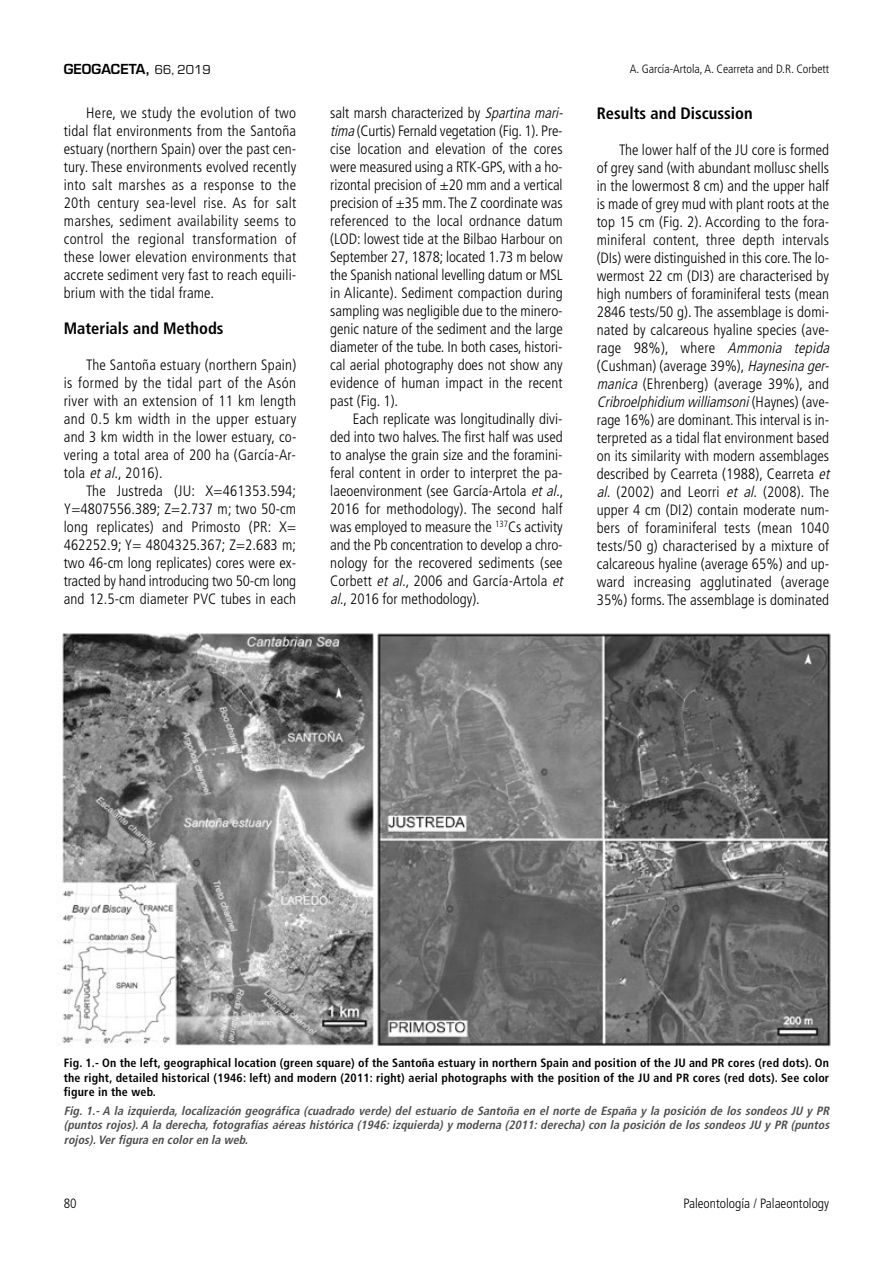
<style>
.page{position:relative;width:893px;height:1263px;background:#fff}
.page>*{position:absolute;margin:0;border:0;box-sizing:border-box;transform-origin:0 0}
.t1{font:700 condensed 16.5px "Frutiger LT Std";color:#000}
.t2{font:300 condensed 15px/18px "Frutiger LT Std";letter-spacing:.005em;color:#000;text-align:justify}
.t3{font:300 condensed 13.5px "Frutiger LT Std";color:#000}
.t4{font:600 13.5px "Eurostile LT Std";color:#000}
.t5{font:italic 700 condensed 12px/14.4px "Frutiger";letter-spacing:.005em;color:#4d4d4d;text-align:justify}
.t6{font:700 condensed 12px/14.4px "Frutiger";letter-spacing:.015em;color:#000;text-align:justify}
.t7{font:300 condensed 12px "Frutiger LT Std";color:#000}
.s1{font-family:"Eurostile";font-weight:400}
.s2{font-style:italic}
</style>
<div class="page">
<img style="left:62px;top:633px;width:769px;height:413px">
<p class="t4" style="left:64px;top:64px;width:148px">GEOGACETA, <span class="s1">66, 2019</span></p>
<p class="t7" style="left:630px;top:64px;width:201px">A. García-Artola, A. Cearreta and D.R. Corbett</p>
<p class="t2" style="left:64px;top:105px;width:234px;text-indent:22px">Here, we study the evolution of two tidal flat environments from the Santoña estuary (northern Spain) over the past cen&shy;tury. These environments evolved recently into salt marshes as a response to the 20th century sea-level rise. As for salt marshes, sediment availability seems to control the regional transformation of these lower elevation environments that accrete sediment very fast to reach equili&shy;brium with the tidal frame.</p>
<p class="t1" style="left:64px;top:321px;width:161px">Materials and Methods</p>
<p class="t2" style="left:64px;top:357px;width:234px;text-indent:22px">The Santoña estuary (northern Spain) is formed by the tidal part of the Asón river with an extension of 11 km length and 0.5 km width in the upper estuary and 3 km width in the lower estuary, co&shy;vering a total area of 200 ha (García-Ar&shy;tola <span class="s2">et al</span>., 2016).</p>
<p class="t2" style="left:64px;top:483px;width:234px;text-indent:22px">The Justreda (JU: X=461353.594; Y=4807556.389; Z=2.737 m; two 50-cm long replicates) and Primosto (PR: X= 462252.9; Y= 4804325.367; Z=2.683 m; two 46-cm long replicates) cores were ex&shy;tracted by hand introducing two 50-cm long and 12.5-cm diameter PVC tubes in each</p>
<p class="t2" style="left:330px;top:105px;width:237px;text-align:left">salt marsh characterized by <span class="s2">Spartina mari&shy;tima</span>(Curtis) Fernald vegetation (Fig. 1). Pre&shy;cise location and elevation of the cores were measured using a RTK-GPS, with a ho&shy;rizontal precision of ±20 mm and a vertical precision of ±35 mm. The Z coordinate was referenced to the local ordnance datum (LOD: lowest tide at the Bilbao Harbour on September 27, 1878; located 1.73 m below the Spanish national levelling datum or MSL in Alicante). Sediment compaction during sampling was negligible due to the minero&shy;genic nature of the sediment and the large diameter of the tube. In both cases, histori&shy;cal aerial photography does not show any evidence of human impact in the recent past (Fig. 1).</p>
<p class="t2" style="left:330px;top:411px;width:237px;text-align:left;text-indent:22px">Each replicate was longitudinally divi&shy;ded into two halves. The first half was used to analyse the grain size and the foramini&shy;feral content in order to interpret the pa&shy;laeoenvironment (see García-Artola <span class="s2">et al.</span>, 2016 for methodology). The second half was employed to measure the <sup>137</sup>Cs activity and the Pb concentration to develop a chro&shy;nology for the recovered sediments (see Corbett <span class="s2">et al.</span>, 2006 and García-Artola <span class="s2">et al.</span>, 2016 for methodology).</p>
<p class="t1" style="left:597px;top:106px;width:157px">Results and Discussion</p>
<p class="t2" style="left:597px;top:142px;width:237px;text-align:left;text-indent:23px">The lower half of the JU core is formed of grey sand (with abundant mollusc shells in the lowermost 8 cm) and the upper half is made of grey mud with plant roots at the top 15 cm (Fig. 2). According to the fora&shy;miniferal content, three depth intervals (DIs) were distinguished in this core. The lo&shy;wermost 22 cm (DI3) are characterised by high numbers of foraminiferal tests (mean 2846 tests/50 g). The assemblage is domi&shy;nated by calcareous hyaline species (ave&shy;rage 98%), where <span class="s2">Ammonia tepida </span>(Cushman) (average 39%), <span class="s2">Haynesina ger&shy;manica</span> (Ehrenberg) (average 39%), and <span class="s2">Cribroelphidium williamsoni</span>( H a y n e s ) ( a v e - rage 16%) are dominant. This interval is in&shy;terpreted as a tidal flat environment based on its similarity with modern assemblages described by Cearreta (1988), Cearreta <span class="s2">et al</span>. (2002) and Leorri <span class="s2">et al</span>. (2008). The upper 4 cm (DI2) contain moderate num&shy;bers of foraminiferal tests (mean 1040 tests/50 g) characterised by a mixture of calcareous hyaline (average 65%) and up&shy;ward increasing agglutinated (average 35%) forms. The assemblage is dominated</p>
<p class="t6" style="left:64px;top:1057px;width:767px">Fig. 1.- On the left, geographical location (green square) of the Santoña estuary in northern Spain and position of the JU and PR cores (red dots). On the right, detailed historical (1946: left) and modern (2011: right) aerial photographs with the position of the JU and PR cores (red dots). See color figure in the web.</p>
<p class="t5" style="left:64px;top:1104px;width:769px">Fig. 1.- A la izquierda, localización geográfica (cuadrado verde) del estuario de Santoña en el norte de España y la posición de los sondeos JU y PR (puntos rojos).A la derecha, fotografías aéreas histórica (1946: izquierda) y moderna (2011: derecha) con la posición de los sondeos JU y PR (puntos rojos).Ver figura en color en la web.</p>
<p class="t3" style="left:64px;top:1198px;width:14px">80</p>
<p class="t3" style="left:683px;top:1198px;width:147px">Paleontología / Palaeontology</p>
</div>
